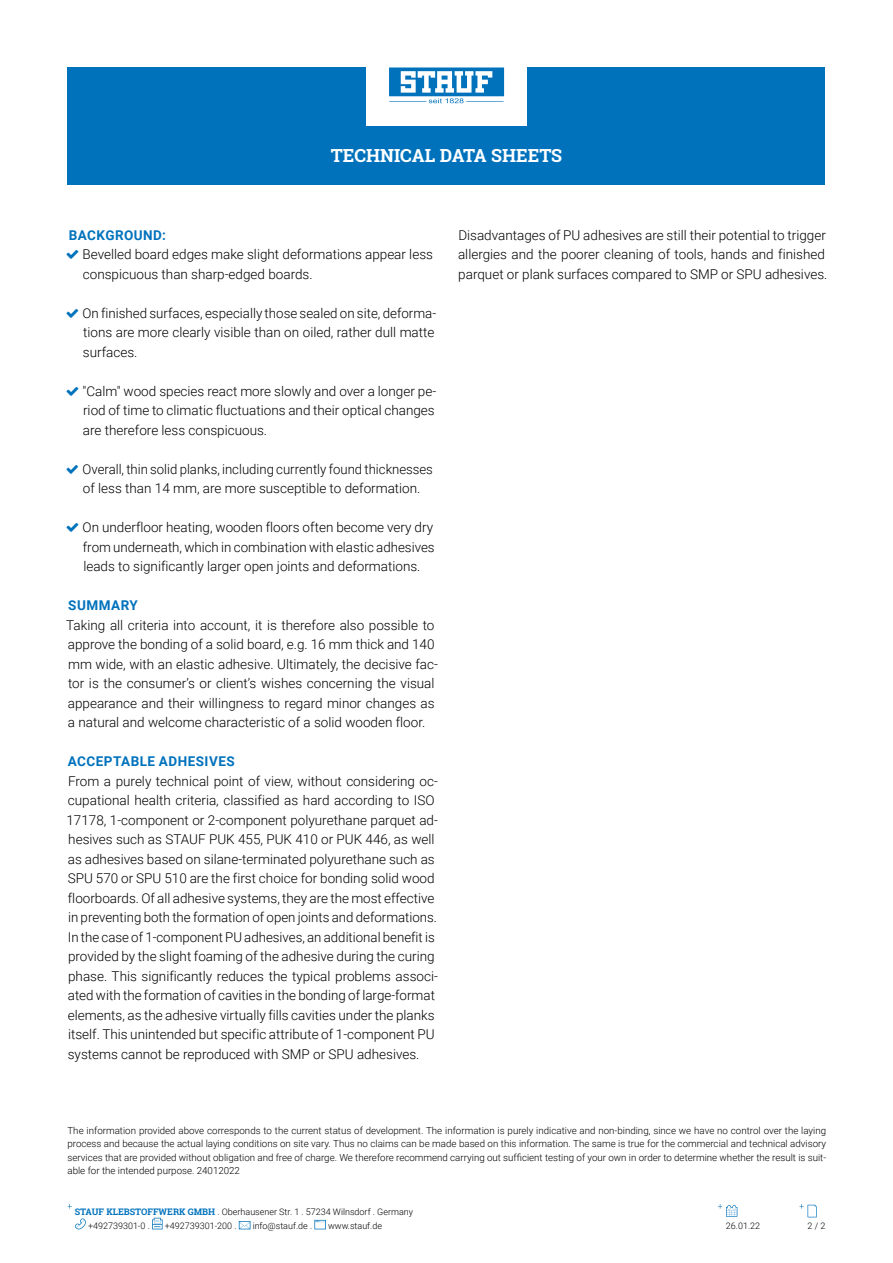
<style>
.page{position:relative;width:893px;height:1263px;background:#fff}
.page>*{position:absolute;margin:0;border:0;box-sizing:border-box;transform-origin:0 0}
.t1{font:700 18px "Roboto Slab";color:#fff}
.t2{font:300 13.5px/19.5px "Roboto";color:#000}
.t3{font:700 13.5px "Roboto";letter-spacing:.035em;color:#0072bc}
.t4{font:300 9.75px/13.5px "Roboto";color:#000;text-align:justify}
.t5{font:300 9px/13.5px "Roboto";color:#000}
.s1{font-family:"Roboto Slab";font-weight:700;color:#0072bc}
</style>
<div class="page">
<div style="left:67px;top:67px;width:758px;height:118px;background:#0072bc"></div>
<div style="left:366px;top:23px;width:160px;height:103px;background:#fff"></div>
<svg style="left:389px;top:68px;width:115px;height:35px"></svg>
<svg style="left:75px;top:1218px;width:11px;height:11px"></svg>
<svg style="left:152px;top:1218px;width:11px;height:11px"></svg>
<svg style="left:239px;top:1221px;width:11px;height:8px"></svg>
<svg style="left:314px;top:1220px;width:12px;height:9px"></svg>
<svg style="left:718px;top:1204px;width:19px;height:13px"></svg>
<svg style="left:799px;top:1204px;width:18px;height:13px"></svg>
<h1 class="t1" style="left:331px;top:143px;width:233px">TECHNICAL DATA SHEETS</h1>
<p class="t3" style="left:69px;top:225px;width:99px">BACKGROUND:</p>
<p class="t2" style="left:83px;top:244px;width:352px">Bevelled board edges make slight deformations appear less conspicuous than sharp-edged boards.</p>
<p class="t2" style="left:83px;top:303px;width:355px">On finished surfaces, especially those sealed on site, deforma&shy;tions are more clearly visible than on oiled, rather dull matte surfaces.</p>
<p class="t2" style="left:83px;top:381px;width:355px;text-align:justify">"Calm" wood species react more slowly and over a longer pe&shy;riod of time to climatic fluctuations and their optical changes are therefore less conspicuous.</p>
<p class="t2" style="left:83px;top:459px;width:352px">Overall, thin solid planks, including currently found thicknesses of less than 14 mm, are more susceptible to deformation.</p>
<p class="t2" style="left:83px;top:517px;width:354px;text-align:justify">On underfloor heating, wooden floors often become very dry from underneath, which in combination with elastic adhesives leads to significantly larger open joints and deformations.</p>
<p class="t3" style="left:68px;top:596px;width:71px">SUMMARY</p>
<p class="t2" style="left:66px;top:615px;width:373px">Taking all criteria into account, it is therefore also possible to approve the bonding of a solid board, e.g. 16 mm thick and 140 mm wide, with an elastic adhesive. Ultimately, the decisive fac&shy;tor is the consumer’s or client’s wishes concerning the visual appearance and their willingness to regard minor changes as a natural and welcome characteristic of a solid wooden floor.</p>
<p class="t3" style="left:68px;top:752px;width:168px">ACCEPTABLE ADHESIVES</p>
<p class="t2" style="left:66px;top:771px;width:373px">From a purely technical point of view, without considering oc&shy;cupational health criteria, classified as hard according to ISO 17178, 1-component or 2-component polyurethane parquet ad&shy;hesives such as STAUF PUK 455, PUK 410 or PUK 446, as well as adhesives based on silane-terminated polyurethane such as SPU 570 or SPU 510 are the first choice for bonding solid wood floorboards. Of all adhesive systems, they are the most effective in preventing both the formation of open joints and deformations.<br>In the case of 1-component PU adhesives, an additional benefit is provided by the slight foaming of the adhesive during the curing phase. This significantly reduces the typical problems associ&shy;ated with the formation of cavities in the bonding of large-format elements, as the adhesive virtually fills cavities under the planks itself. This unintended but specific attribute of 1-component PU systems cannot be reproduced with SMP or SPU adhesives.</p>
<p class="t2" style="left:458px;top:225px;width:371px">Disadvantages of PU adhesives are still their potential to trigger allergies and the poorer cleaning of tools, hands and finished parquet or plank surfaces compared to SMP or SPU adhesives.</p>
<p class="t4" style="left:68px;top:1123px;width:760px">The information provided above corresponds to the current status of development. The information is purely indicative and non-binding, since we have no control over the laying process and because the actual laying conditions on site vary. Thus no claims can be made based on this information. The same is true for the commercial and technical advisory services that are provided without obligation and free of charge. We therefore recommend carrying out sufficient testing of your own in order to determine whether the result is suit&shy;able for the intended purpose. 24012022</p>
<p class="t5" style="left:88px;top:1205px;width:327px;text-indent:-13px"><span class="s1">STAUF KLEBSTOFFWERK GMBH</span> . Oberhausener Str. 1 . 57234 Wilnsdorf . Germany +492739301-0 .</p>
<p class="t5" style="left:165px;top:1218px;width:73px">+492739301-200 .</p>
<p class="t5" style="left:253px;top:1218px;width:61px">info@stauf.de .</p>
<p class="t5" style="left:328px;top:1218px;width:55px">www.stauf.de</p>
<p class="t5" style="left:726px;top:1218px;width:36px">26.01.22</p>
<p class="t5" style="left:807px;top:1218px;width:19px">2 / 2</p>
</div>
